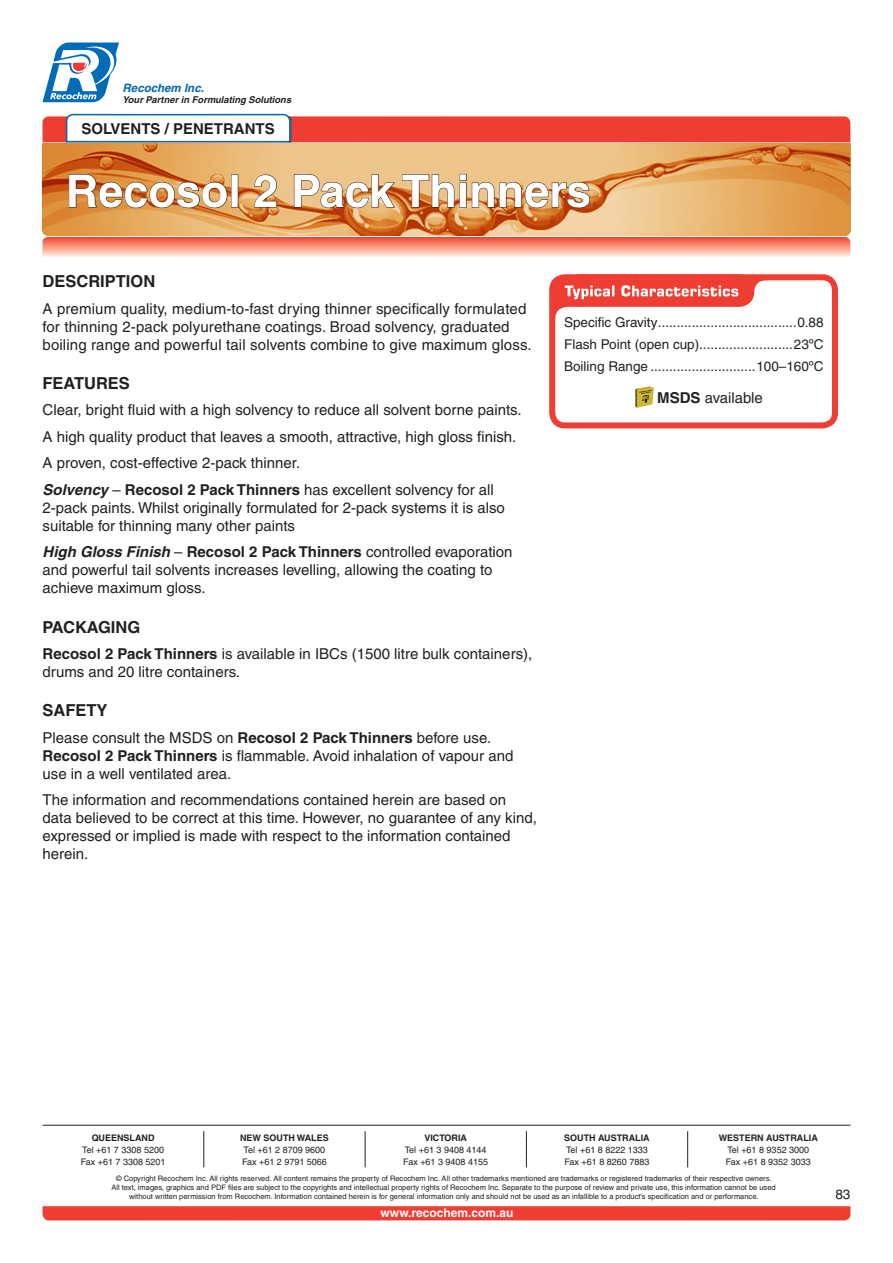
<style>
.page{position:relative;width:893px;height:1263px;background:#fff}
.page>*{position:absolute;margin:0;border:0;box-sizing:border-box;transform-origin:0 0}
.Product_name{font:700 45px "Helvetica";color:#fff}
.Heading{font:700 16.5px "Helvetica";color:#231f20}
.Body_Text{font:15px/18px "Helvetica";color:#231f20}
.Paragraph_Style_5{font:15px/18px "Helvetica";letter-spacing:.01em;color:#231f20}
.Bullet{font:15px "Helvetica";color:#231f20}
.Product_category{font:700 15px "Helvetica";color:#231f20}
.Typical_Characterist{font:13.5px "Helvetica";color:#231f20}
.Body_Text-2{font:700 12px "Helvetica";color:#fff}
.t1{font:italic 700 11.55px "Helvetica";color:#0168b3}
.t2{font:italic 700 9.3px "Helvetica";color:#231f20}
.t3{font:9px "Helvetica";color:#231f20}
.t4{font:700 9px "Helvetica";color:#231f20}
.t5{font:7.5px/9px "Helvetica";color:#231f20;text-align:center}
.s1{font-weight:700;font-style:italic}
.s2{font-weight:700}
</style>
<div class="page">
<svg style="left:43px;top:43px;width:76px;height:59px"></svg>
<svg style="left:204px;top:1131px;width:1px;height:36px"></svg>
<svg style="left:365px;top:1131px;width:1px;height:36px"></svg>
<svg style="left:526px;top:1131px;width:1px;height:36px"></svg>
<svg style="left:687px;top:1131px;width:1px;height:36px"></svg>
<svg style="left:43px;top:237px;width:807px;height:20px;background:#f69b87"></svg>
<hr style="left:43px;top:1125px;width:807px;height:1px;background:#231f20">
<svg style="left:43px;top:1206px;width:808px;height:14px;background:#ee4037"></svg>
<svg style="left:43px;top:113px;width:807px;height:31px"></svg>
<img style="left:43px;top:144px;width:807px;height:92px">
<svg style="left:69px;top:174px;width:159px;height:34px;background:#bd7737"></svg>
<div style="left:231px;top:174px;width:7px;height:33px;border:1px solid #231f20"></div>
<svg style="left:254px;top:174px;width:23px;height:34px"></svg>
<svg style="left:294px;top:174px;width:102px;height:34px;background:#c89c69"></svg>
<svg style="left:402px;top:174px;width:188px;height:34px;background:#c6945f"></svg>
<div style="left:549px;top:274px;width:289px;height:154px;border:6px solid #ee3e34;border-radius:13px"></div>
<img style="left:636px;top:386px;width:17px;height:21px">
<div style="left:564px;top:274px;width:190px;height:33px;border:6px solid #ee3e34;border-radius:12px"></div>
<svg style="left:552px;top:277px;width:216px;height:44px"></svg>
<p class="t1" style="left:123px;top:81px;width:83px">Recochem Inc.</p>
<p class="t2" style="left:123px;top:94px;width:170px">Your Partner in Formulating Solutions</p>
<p class="Product_category" style="left:81px;top:120px;width:195px">SOLVENTS / PENETRANTS</p>
<p class="Product_name" style="left:66px;top:164px;width:527px">Recosol 2 Pack Thinners</p>
<p class="Heading" style="left:43px;top:271px;width:114px">DESCRIPTION</p>
<p class="Paragraph_Style_5" style="left:43px;top:299px;width:491px">A premium quality, medium-to-fast drying thinner specifically formulated for thinning 2-pack polyurethane coatings. Broad solvency, graduated boiling range and powerful tail solvents combine to give maximum gloss.</p>
<p class="Heading" style="left:43px;top:373px;width:89px">FEATURES</p>
<p class="Bullet" style="left:43px;top:401px;width:481px">Clear, bright fluid with a high solvency to reduce all solvent borne paints.</p>
<p class="Bullet" style="left:43px;top:428px;width:475px">A high quality product that leaves a smooth, attractive, high gloss finish.</p>
<p class="Bullet" style="left:43px;top:454px;width:259px">A proven, cost-effective 2-pack thinner.</p>
<p class="Body_Text" style="left:43px;top:480px;width:464px"><span class="s1">Solvency</span> – <span class="s2">Recosol 2 Pack Thinners</span> has excellent solvency for all<br>2-pack paints. Whilst originally formulated for 2-pack systems it is also suitable for thinning many other paints</p>
<p class="Body_Text" style="left:43px;top:543px;width:472px"><span class="s1">High Gloss Finish</span> – <span class="s2">Recosol 2 Pack Thinners</span> controlled evaporation and powerful tail solvents increases levelling, allowing the coating to achieve maximum gloss.</p>
<p class="Heading" style="left:43px;top:617px;width:99px">PACKAGING</p>
<p class="Body_Text" style="left:43px;top:645px;width:491px"><span class="s2">Recosol 2 Pack Thinners</span> is available in IBCs (1500 litre bulk containers), drums and 20 litre containers.</p>
<p class="Heading" style="left:43px;top:700px;width:67px">SAFETY</p>
<p class="Body_Text" style="left:43px;top:729px;width:472px">Please consult the MSDS on <span class="s2">Recosol 2 Pack Thinners</span> before use.<br><span class="s2">Recosol 2 Pack Thinners</span> is flammable. Avoid inhalation of vapour and use in a well ventilated area.</p>
<p class="Body_Text" style="left:43px;top:791px;width:496px">The information and recommendations contained herein are based on data believed to be correct at this time. However, no guarantee of any kind, expressed or implied is made with respect to the information contained herein.</p>
<p class="Typical_Characterist" style="left:564px;top:314px;width:261px">Specific Gravity.....................................0.88</p>
<p class="Typical_Characterist" style="left:564px;top:336px;width:261px">Flash Point (open cup).........................23ºC</p>
<p class="Typical_Characterist" style="left:564px;top:358px;width:261px">Boiling Range ............................100–160ºC</p>
<p class="Body_Text" style="left:657px;top:388px;width:107px"><span class="s2">MSDS</span> available</p>
<p class="t4" style="left:92px;top:1132px;width:64px">QUEENSLAND</p>
<p class="t4" style="left:240px;top:1132px;width:90px">NEW SOUTH WALES</p>
<p class="t4" style="left:424px;top:1132px;width:44px">VICTORIA</p>
<p class="t4" style="left:564px;top:1132px;width:87px">SOUTH AUSTRALIA</p>
<p class="t4" style="left:719px;top:1132px;width:101px">WESTERN AUSTRALIA</p>
<p class="t3" style="left:82px;top:1144px;width:83px">Tel +61 7 3308 5200</p>
<p class="t3" style="left:244px;top:1144px;width:83px">Tel +61 2 8709 9600</p>
<p class="t3" style="left:405px;top:1144px;width:83px">Tel +61 3 9408 4144</p>
<p class="t3" style="left:566px;top:1144px;width:83px">Tel +61 8 8222 1333</p>
<p class="t3" style="left:727px;top:1144px;width:83px">Tel +61 8 9352 3000</p>
<p class="t3" style="left:81px;top:1156px;width:86px">Fax +61 7 3308 5201</p>
<p class="t3" style="left:242px;top:1156px;width:86px">Fax +61 2 9791 5066</p>
<p class="t3" style="left:403px;top:1156px;width:86px">Fax +61 3 9408 4155</p>
<p class="t3" style="left:565px;top:1156px;width:86px">Fax +61 8 8260 7883</p>
<p class="t3" style="left:726px;top:1156px;width:86px">Fax +61 8 9352 3033</p>
<p class="t5" style="left:111px;top:1174px;width:666px">© Copyright Recochem Inc. All rights reserved. All content remains the property of Recochem Inc. All other trademarks mentioned are trademarks or registered trademarks of their respective owners.<br>All text, images, graphics and PDF files are subject to the copyrights and intellectual property rights of Recochem Inc. Separate to the purpose of review and private use, this information cannot be used without written permission from Recochem. Information contained herein is for general information only and should not be used as an infallible to a product’s specification and or performance.</p>
<p class="Body_Text-2" style="left:381px;top:1205px;width:134px">www.recochem.com.au</p>
<p class="Typical_Characterist" style="left:835px;top:1186px;width:17px">83</p>
</div>
